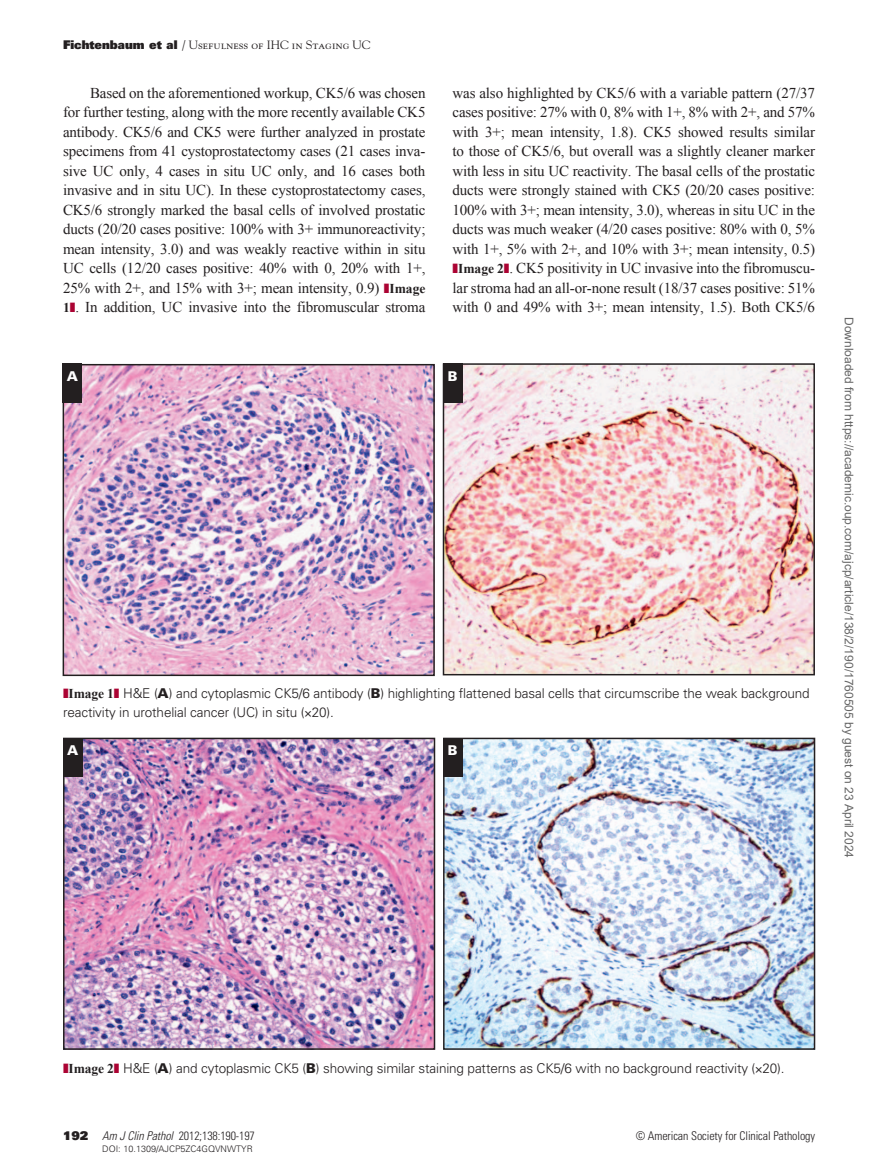
<style>
.page{position:relative;width:878px;height:1175px;background:#fff}
.page>*{position:absolute;margin:0;border:0;box-sizing:border-box;transform-origin:0 0}
.t1{font:15px/19.5px "Times New Roman";letter-spacing:-.01em;color:#231f20;text-align:justify}
.t2{font:300 13.5px/19.5px "Univers LT Std";letter-spacing:-.01em;color:#231f20}
.t3{font:900 13.5px "Univers LT Std";color:#fff}
.t4{font:12px "Arial";color:#666}
.t5{font:300 condensed 12px "Univers LT Std";letter-spacing:-.01em;color:#231f20}
.t6{font:12px "Goudy Std";color:#231f20}
.t7{font:300 9px "Univers LT Std";color:#231f20}
.s1{font-family:"Univers LT Std X Black"}
.s2{color:#ab0333}
.s3{font-weight:700;font-size:13.5px}
.s4{font-family:"Times New Roman";font-weight:700}
.s5{font-weight:900}
.s6{font-family:"Univers LT Std X Black";font-weight:400;font-stretch:normal}
.s7{font-style:italic}
.s8{font-family:"Univers LT Std X Black";font-weight:400;font-size:12px;color:#fff}
</style>
<div class="page">
<img style="left:66px;top:367px;width:366px;height:306px">
<div style="left:63px;top:364px;width:372px;height:312px;border:2px solid #231f20"></div>
<div style="left:63px;top:364px;width:19px;height:39px;background:#231f20"></div>
<img style="left:445px;top:366px;width:366px;height:306px">
<div style="left:442px;top:363px;width:372px;height:312px;border:2px solid #231f20"></div>
<div style="left:442px;top:363px;width:20px;height:39px;background:#231f20"></div>
<img style="left:66px;top:740px;width:366px;height:306px">
<div style="left:63px;top:737px;width:372px;height:312px;border:2px solid #231f20"></div>
<div style="left:63px;top:737px;width:19px;height:39px;background:#231f20"></div>
<img style="left:446px;top:740px;width:366px;height:306px">
<div style="left:443px;top:737px;width:372px;height:312px;border:2px solid #231f20"></div>
<div style="left:443px;top:737px;width:19px;height:39px;background:#231f20"></div>
<p class="t6" style="left:63px;top:38px;width:309px"><span class="s1">Fichtenbaum et al</span> / Usefulness of IHC in Staging UC</p>
<p class="t1" style="left:63px;top:83px;width:364px;text-indent:27px">Based on the aforementioned workup, CK5/6 was chosen for further testing, along with the more recently available CK5 antibody. CK5/6 and CK5 were further analyzed in prostate specimens from 41 cystoprostatectomy cases (21 cases inva&shy;sive UC only, 4 cases in situ UC only, and 16 cases both invasive and in situ UC). In these cystoprostatectomy cases, CK5/6 strongly marked the basal cells of involved prostatic ducts (20/20 cases positive: 100% with 3+ immunoreactivity; mean intensity, 3.0) and was weakly reactive within in situ UC cells (12/20 cases positive: 40% with 0, 20% with 1+, 25% with 2+, and 15% with 3+; mean intensity, 0.9) <span class="s2">❚</span><span class="s3">Image 1</span><span class="s2">❚</span>. In addition, UC invasive into the fibromuscular stroma</p>
<p class="t1" style="left:452px;top:83px;width:364px">was also highlighted by CK5/6 with a variable pattern (27/37 cases positive: 27% with 0, 8% with 1+, 8% with 2+, and 57% with 3+; mean intensity, 1.8). CK5 showed results similar to those of CK5/6, but overall was a slightly cleaner marker with less in situ UC reactivity. The basal cells of the prostatic ducts were strongly stained with CK5 (20/20 cases positive:<br>100% with 3+; mean intensity, 3.0), whereas in situ UC in the ducts was much weaker (4/20 cases positive: 80% with 0, 5% with 1+, 5% with 2+, and 10% with 3+; mean intensity, 0.5) <span class="s2">❚</span><span class="s3">Image 2</span><span class="s2">❚</span>. CK5 positivity in UC invasive into the fibromuscu&shy;lar stroma had an all-or-none result (18/37 cases positive: 51% with 0 and 49% with 3+; mean intensity, 1.5). Both CK5/6</p>
<p class="t3" style="left:67px;top:368px;width:13px">A</p>
<p class="t3" style="left:447px;top:367px;width:11px">B</p>
<p class="t2" style="left:63px;top:683px;width:748px"><span class="s2">❚</span><span class="s4">Image 1</span><span class="s2">❚</span> H&amp;E (<span class="s5">A</span>) and cytoplasmic CK5/6 antibody (<span class="s5">B</span>) highlighting flattened basal cells that circumscribe the weak background reactivity in urothelial cancer (UC) in situ ( 20).</p>
<p class="t3" style="left:67px;top:741px;width:13px">A</p>
<p class="t3" style="left:448px;top:741px;width:11px">B</p>
<p class="t4" style="left:853px;top:317px;width:542px;rotate:90deg">Downloaded from https://academic.oup.com/ajcp/article/138/2/190/1760505 by guest on 23 April 2024</p>
<p class="t2" style="left:63px;top:1058px;width:723px"><span class="s2">❚</span><span class="s4">Image 2</span><span class="s2">❚</span> H&amp;E (<span class="s5">A</span>) and cytoplasmic CK5 (<span class="s5">B</span>) showing similar staining patterns as CK5/6 with no background reactivity ( 20).</p>
<p class="t5" style="left:63px;top:1128px;width:193px"><span class="s6">192</span> <span class="s7">Am J Clin Pathol</span> 2012;138:190-197</p>
<p class="t7" style="left:63px;top:1143px;width:191px"><span class="s8">192</span> DOI: 10.1309/AJCP5ZC4GQVNWTYR</p>
<p class="t5" style="left:635px;top:1128px;width:181px">© American Society for Clinical Pathology</p>
</div>
